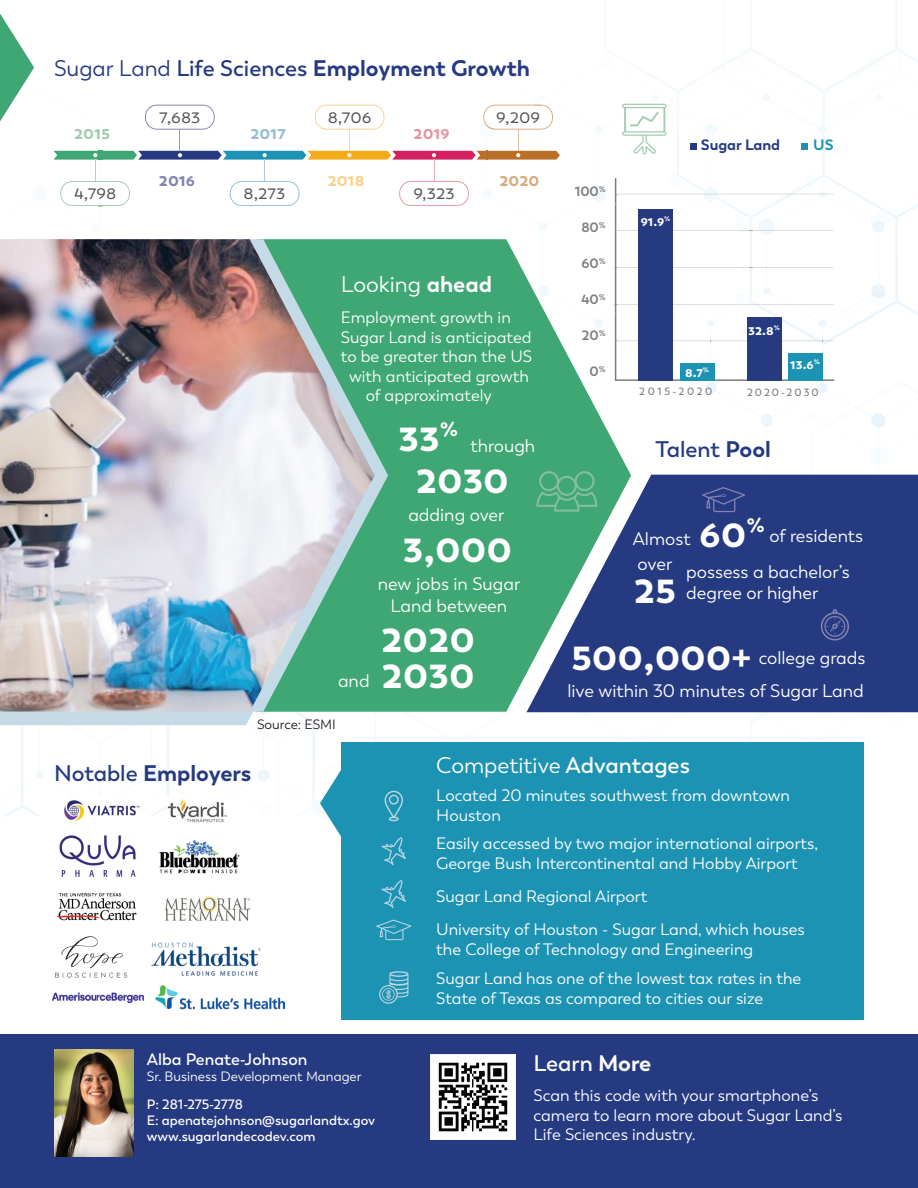
<style>
.page{position:relative;width:918px;height:1188px;background:#fff}
.page>*{position:absolute;margin:0;border:0;box-sizing:border-box;transform-origin:0 0}
.t1{font:700 45px/36px "Trenda";color:#fff}
.t2{font:700 22.5px "Trenda";color:#253a80}
.t3{font:22.5px "Trenda";color:#fff}
.t4{font:600 22.5px "Trenda";color:#253a80}
.t5{font:600 22.5px "Trenda";color:#fff}
.t6{font:20.55px "Trenda";color:#57585a}
.t7{font:700 19.05px "Trenda";color:#a2cbaf}
.t8{font:700 19.05px "Trenda";color:#95bed3}
.t9{font:700 19.05px "Trenda";color:#e696a1}
.t10{font:700 19.05px "Trenda";color:#8484b0}
.t11{font:700 19.05px "Trenda";color:#fad18d}
.t12{font:700 19.05px "Trenda";color:#d9ac80}
.t13{font:18px/21.6px "Trenda";color:#fff;text-align:center}
.t14{font:16.5px/19.8px "Trenda";color:#fff}
.t15{font:600 16.5px "Trenda";color:#fff}
.t16{font:700 15px "Trenda";color:#fff}
.t17{font:700 15px "Trenda";color:#253a80}
.t18{font:700 15px "Trenda";color:#1d93b3}
.t19{font:600 13.5px/16.2px "Trenda";color:#fff}
.t20{font:13.5px "Trenda";color:#fff}
.t21{font:700 13.5px "Trenda";color:#808285}
.t22{font:13.5px "Trenda";color:#231f20}
.t23{font:600 10.5px "Trenda";letter-spacing:.25em;color:#808285}
.t24{font:600 10.5px "Trenda";letter-spacing:.215em;color:#808285}
.s1{font-weight:400}
.s2{font-weight:600}
.s3{font-weight:700}
.s4{font-weight:700;font-size:45px}
</style>
<div class="page">
<svg style="left:0;top:14px;width:34px;height:108px"></svg>
<img style="left:677px;top:111px;width:131px;height:62px">
<img style="left:835px;top:202px;width:60px;height:136px">
<img style="left:895px;top:712px;width:21px;height:1px">
<svg style="left:593px;top:187px;width:6px;height:3px"></svg>
<svg style="left:705px;top:124px;width:6px;height:7px"></svg>
<svg style="left:760px;top:414px;width:7px;height:7px"></svg>
<img style="left:835px;top:183px;width:36px;height:32px">
<img style="left:886px;top:202px;width:32px;height:13px">
<img style="left:879px;top:233px;width:1px;height:51px">
<img style="left:887px;top:303px;width:31px;height:18px">
<img style="left:835px;top:303px;width:36px;height:33px">
<img style="left:20px;top:799px;width:4px;height:7px">
<img style="left:722px;top:0;width:177px;height:128px">
<img style="left:763px;top:99px;width:53px;height:27px">
<svg style="left:722px;top:63px;width:3px;height:5px"></svg>
<svg style="left:818px;top:117px;width:7px;height:16px"></svg>
<svg style="left:763px;top:94px;width:7px;height:7px"></svg>
<img style="left:24px;top:81px;width:10px;height:41px">
<img style="left:0;top:73px;width:26px;height:11px">
<img style="left:810px;top:395px;width:108px;height:80px">
<img style="left:526px;top:712px;width:107px;height:1px">
<svg style="left:871px;top:65px;width:6px;height:5px"></svg>
<img style="left:870px;top:55px;width:16px;height:10px">
<img style="left:870px;top:53px;width:14px;height:10px">
<svg style="left:54px;top:104px;width:506px;height:102px"></svg>
<svg style="left:738px;top:52px;width:5px;height:14px"></svg>
<svg style="left:806px;top:96px;width:5px;height:28px"></svg>
<img style="left:870px;top:297px;width:18px;height:10px">
<svg style="left:870px;top:284px;width:18px;height:13px"></svg>
<img style="left:872px;top:289px;width:14px;height:9px">
<svg style="left:870px;top:211px;width:21px;height:22px"></svg>
<svg style="left:806px;top:412px;width:7px;height:9px"></svg>
<img style="left:869px;top:446px;width:19px;height:19px">
<svg style="left:878px;top:446px;width:1px;height:19px"></svg>
<svg style="left:36px;top:762px;width:24px;height:18px"></svg>
<svg style="left:388px;top:239px;width:243px;height:473px;background:#59b387"></svg>
<div style="left:375px;top:239px;width:13px;height:473px;background:#3ea773"></div>
<svg style="left:0;top:253px;width:376px;height:472px;fill:#c4dae7"></svg>
<img style="left:0;top:239px;width:375px;height:473px">
<svg style="left:536px;top:471px;width:62px;height:4px"></svg>
<svg style="left:622px;top:94px;width:57px;height:61px"></svg>
<img style="left:64px;top:798px;width:76px;height:23px">
<img style="left:59px;top:836px;width:77px;height:41px">
<img style="left:52px;top:992px;width:92px;height:12px">
<img style="left:159px;top:839px;width:81px;height:35px">
<img style="left:171px;top:800px;width:56px;height:23px">
<img style="left:189px;top:800px;width:14px;height:5px">
<img style="left:207px;top:800px;width:19px;height:16px">
<img style="left:170px;top:799px;width:13px;height:6px">
<img style="left:167px;top:805px;width:21px;height:11px">
<svg style="left:202px;top:802px;width:11px;height:11px"></svg>
<img style="left:165px;top:896px;width:86px;height:25px">
<img style="left:55px;top:936px;width:73px;height:42px">
<img style="left:151px;top:942px;width:110px;height:34px">
<img style="left:57px;top:893px;width:80px;height:28px">
<div style="left:341px;top:742px;width:523px;height:278px;background:#1d93b3"></div>
<svg style="left:385px;top:791px;width:18px;height:30px"></svg>
<svg style="left:379px;top:971px;width:29px;height:33px"></svg>
<svg style="left:310px;top:749px;width:31px;height:88px"></svg>
<svg style="left:376px;top:920px;width:35px;height:20px"></svg>
<svg style="left:527px;top:475px;width:391px;height:237px;background:#335085"></svg>
<svg style="left:702px;top:487px;width:43px;height:25px"></svg>
<svg style="left:821px;top:609px;width:28px;height:31px"></svg>
<div style="left:690px;top:144px;width:7px;height:6px;background:#253a80"></div>
<svg style="left:801px;top:144px;width:6px;height:6px"></svg>
<svg style="left:615px;top:173px;width:220px;height:222px"></svg>
<div style="left:638px;top:210px;width:35px;height:171px;background:#253a80"></div>
<div style="left:747px;top:318px;width:34px;height:63px;background:#253a80"></div>
<div style="left:680px;top:363px;width:34px;height:18px;background:#1d93b3"></div>
<div style="left:788px;top:353px;width:34px;height:28px;background:#1d93b3"></div>
<div style="left:0;top:1035px;width:918px;height:153px;background:#253a80"></div>
<img style="left:54px;top:1050px;width:80px;height:107px">
<img style="left:430px;top:1054px;width:86px;height:85px">
<img style="left:155px;top:985px;width:129px;height:24px">
<svg style="left:381px;top:880px;width:25px;height:28px"></svg>
<svg style="left:381px;top:837px;width:25px;height:28px"></svg>
<h2 class="t2" style="left:54px;top:54px;width:477px"><span class="s1">Sugar Land</span> <span class="s2">Life Sciences</span> Employment Growth</h2>
<p class="t6" style="left:159px;top:103px;width:43px">7,683</p>
<p class="t6" style="left:328px;top:103px;width:45px">8,706</p>
<p class="t6" style="left:496px;top:103px;width:45px">9,209</p>
<p class="t7" style="left:74px;top:121px;width:37px">2015</p>
<p class="t8" style="left:250px;top:121px;width:37px">2017</p>
<p class="t9" style="left:414px;top:121px;width:38px">2019</p>
<p class="t10" style="left:159px;top:168px;width:38px">2016</p>
<p class="t11" style="left:328px;top:168px;width:38px">2018</p>
<p class="t12" style="left:500px;top:168px;width:41px">2020</p>
<p class="t6" style="left:74px;top:180px;width:44px">4,798</p>
<p class="t6" style="left:244px;top:180px;width:43px">8,273</p>
<p class="t6" style="left:413px;top:180px;width:43px">9,323</p>
<h2 class="t3" style="left:341px;top:271px;width:153px">Looking <span class="s3">ahead</span></h2>
<p class="t14" style="left:341px;top:308px;width:171px">Employment growth in</p>
<p class="t14" style="left:341px;top:327px;width:192px">Sugar Land is anticipated</p>
<p class="t14" style="left:341px;top:347px;width:193px">to be greater than the US</p>
<p class="t14" style="left:349px;top:366px;width:181px">with anticipated growth</p>
<p class="t14" style="left:366px;top:386px;width:128px">of approximately</p>
<p class="t13" style="left:338px;top:670px;width:33px">and</p>
<h1 class="t1" style="left:399px;top:418px;width:61px">33<sup>%</sup></h1>
<p class="t13" style="left:470px;top:436px;width:66px">through</p>
<h1 class="t1" style="left:416px;top:460px;width:95px">2030</h1>
<p class="t13" style="left:408px;top:505px;width:98px">adding over</p>
<h1 class="t1" style="left:403px;top:528px;width:111px">3,000</h1>
<p class="t13" style="left:378px;top:573px;width:144px">new jobs in Sugar<br>Land between</p>
<h1 class="t1" style="left:381px;top:618px;width:95px">2020<br>2030</h1>
<p class="t22" style="left:257px;top:716px;width:80px">Source: ESMI</p>
<p class="t21" style="left:575px;top:183px;width:33px">100<sup>%</sup></p>
<p class="t21" style="left:581px;top:219px;width:26px">80<sup>%</sup></p>
<p class="t21" style="left:582px;top:255px;width:26px">60<sup>%</sup></p>
<p class="t21" style="left:582px;top:291px;width:26px">40<sup>%</sup></p>
<p class="t21" style="left:582px;top:327px;width:25px">20<sup>%</sup></p>
<p class="t21" style="left:590px;top:363px;width:18px">0<sup>%</sup></p>
<p class="t16" style="left:641px;top:212px;width:31px">91.9<sup>%</sup></p>
<p class="t17" style="left:701px;top:135px;width:81px">Sugar Land</p>
<p class="t18" style="left:813px;top:135px;width:22px">US</p>
<p class="t16" style="left:685px;top:362px;width:25px">8.7<sup>%</sup></p>
<p class="t16" style="left:748px;top:320px;width:33px">32.8<sup>%</sup></p>
<p class="t16" style="left:790px;top:354px;width:31px">13.6<sup>%</sup></p>
<p class="t23" style="left:639px;top:385px;width:75px">2015-2020</p>
<p class="t24" style="left:747px;top:386px;width:73px">2020-2030</p>
<h2 class="t4" style="left:656px;top:436px;width:117px">Talent <span class="s3">Pool</span></h2>
<p class="t13" style="left:686px;top:518px;width:178px;line-height:36px;text-align:left;text-indent:13px"><span class="s4">60</span><sup>%</sup> of residents possess a bachelor’s</p>
<p class="t13" style="left:633px;top:529px;width:59px">Almost</p>
<p class="t13" style="left:638px;top:553px;width:36px">over</p>
<h1 class="t1" style="left:634px;top:570px;width:44px">25</h1>
<p class="t13" style="left:686px;top:583px;width:134px">degree or higher</p>
<h1 class="t1" style="left:571px;top:637px;width:182px">500,000+</h1>
<p class="t13" style="left:567px;top:642px;width:300px;line-height:33px;text-align:right">college grads<br>live within 30 minutes of Sugar Land</p>
<h2 class="t2" style="left:54px;top:759px;width:199px"><span class="s2">Notable</span> Employers</h2>
<h2 class="t3" style="left:436px;top:752px;width:255px">Competitive <span class="s2">Advantages</span></h2>
<p class="t14" style="left:436px;top:786px;width:355px">Located 20 minutes southwest from downtown<br>Houston</p>
<p class="t14" style="left:436px;top:834px;width:383px">Easily accessed by two major international airports,<br>George Bush Intercontinental and Hobby Airport</p>
<p class="t14" style="left:436px;top:886px;width:213px">Sugar Land Regional Airport</p>
<p class="t14" style="left:436px;top:919px;width:370px">University of Houston - Sugar Land, which houses the College of Technology and Engineering</p>
<p class="t15" style="left:147px;top:1050px;width:162px">Alba Penate-Johnson</p>
<p class="t20" style="left:147px;top:1069px;width:216px">Sr. Business Development Manager</p>
<p class="t19" style="left:147px;top:1096px;width:230px">P: 281-275-2778<br>E: apenatejohnson@sugarlandtx.gov www.sugarlandecodev.com</p>
<p class="t14" style="left:436px;top:969px;width:367px">Sugar Land has one of the lowest tax rates in the<br>State of Texas as compared to cities our size</p>
<h2 class="t5" style="left:534px;top:1050px;width:119px">Learn <span class="s3">More</span></h2>
<p class="t14" style="left:534px;top:1086px;width:311px">Scan this code with your smartphone’s camera to learn more about Sugar Land’s<br>Life Sciences industry.</p>
</div>
